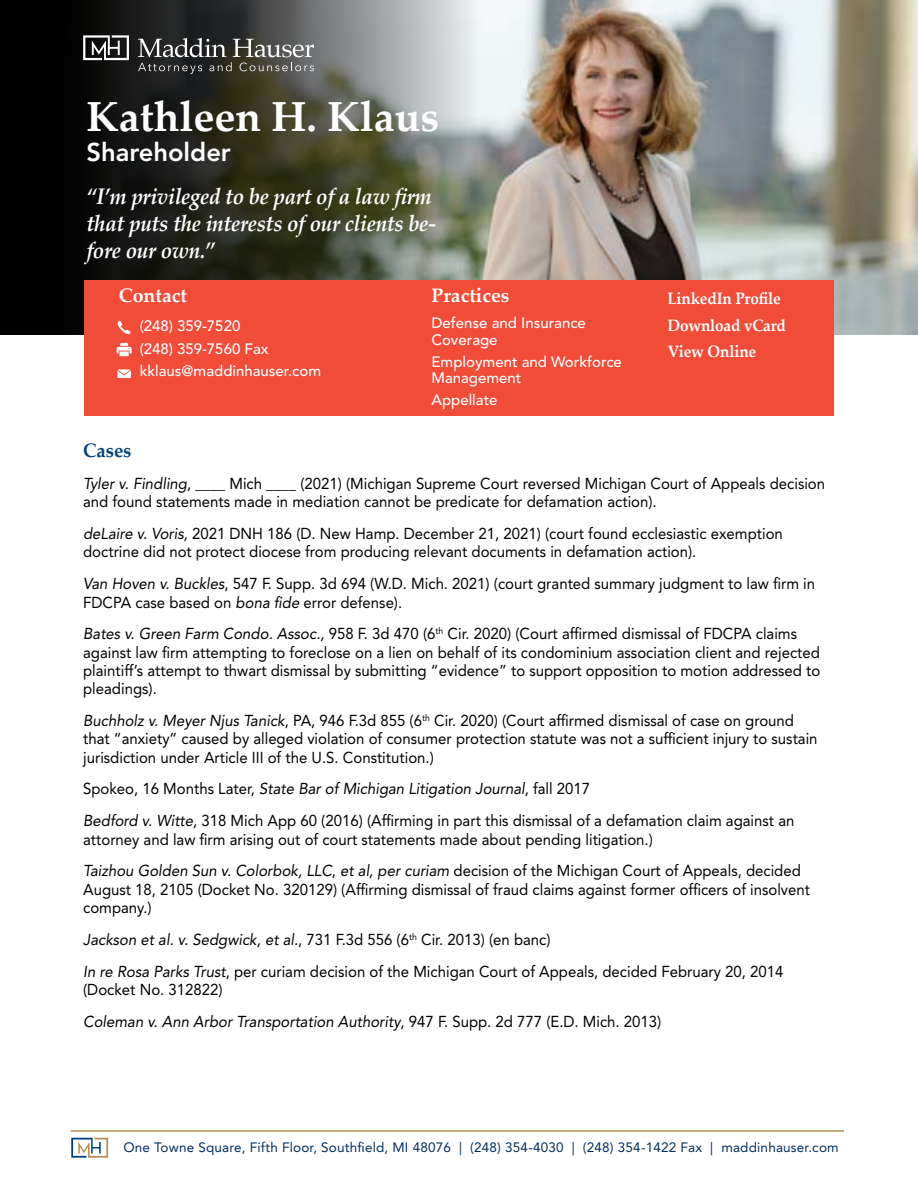
<style>
.page{position:relative;width:918px;height:1188px;background:#fff}
.page>*{position:absolute;margin:0;border:0;box-sizing:border-box;transform-origin:0 0}
.t1{font:700 42px "Palatino Linotype";color:#fff}
.t2{font:800 25.5px "Avenir LT Std";color:#fff}
.t3{font:italic 700 22.5px/27px "Palatino Linotype";letter-spacing:-.015em;color:#fff;scale:.92 1}
.t4{font:700 19.5px "Palatino Linotype";color:#fff}
.t5{font:700 19.5px "Palatino Linotype";color:#00427d;scale:.95 1}
.t6{font:700 16.5px/26.5px "Palatino Linotype";letter-spacing:-.01em;color:#fff;scale:.93 1}
.t7{font:15.75px/18.3px "Avenir LT Std";color:#000;scale:.95 1}
.t8{font:500 15px/22.5px "Avenir LT Std";color:#fff}
.t9{font:13.5px "Avenir LT Std";letter-spacing:.015em;color:#002e5c}
.s1{font-style:italic}
</style>
<div class="page">
<img style="left:477px;top:0;width:441px;height:335px">
<svg style="left:114px;top:0;width:363px;height:280px;background:#525449"></svg>
<div style="left:0;top:0;width:114px;height:335px;background:#000"></div>
<div style="left:84px;top:280px;width:750px;height:136px;background:#f04c38"></div>
<svg style="left:118px;top:321px;width:13px;height:13px"></svg>
<svg style="left:117px;top:343px;width:15px;height:13px"></svg>
<svg style="left:83px;top:35px;width:46px;height:25px"></svg>
<svg style="left:138px;top:38px;width:176px;height:36px;background:#595956"></svg>
<svg style="left:117px;top:369px;width:14px;height:9px"></svg>
<hr style="left:71px;top:1130px;width:773px;height:2px;background:#b59157">
<svg style="left:71px;top:1138px;width:37px;height:20px"></svg>
<h1 class="t1" style="left:86px;top:87px;width:354px">Kathleen H. Klaus</h1>
<h2 class="t2" style="left:86px;top:137px;width:146px">Shareholder</h2>
<h3 class="t3" style="left:86px;top:182px;width:382px">“I’m privileged to be part of a law firm that puts the interests of our clients be&shy;fore our own.”</h3>
<p class="t4" style="left:119px;top:282px;width:70px">Contact</p>
<p class="t8" style="left:140px;top:315px;width:183px">(248) 359-7520<br>(248) 359-7560 Fax kklaus@maddinhauser.com</p>
<p class="t4" style="left:431px;top:282px;width:79px">Practices</p>
<p class="t8" style="left:431px;top:315px;width:156px;line-height:16.5px">Defense and Insurance<br>Coverage</p>
<p class="t8" style="left:431px;top:353px;width:192px;line-height:16.5px">Employment and Workforce<br>Management</p>
<p class="t8" style="left:431px;top:389px;width:68px">Appellate</p>
<p class="t6" style="left:667px;top:285px;width:129px">LinkedIn Profile<br>Download vCard<br>View Online</p>
<p class="t5" style="left:83px;top:437px;width:52px">Cases</p>
<p class="t7" style="left:83px;top:475px;width:783px"><span class="s1">Tyler v. Findling,</span> ____ Mich ____ (2021) (Michigan Supreme Court reversed Michigan Court of Appeals decision and found statements made in mediation cannot be predicate for defamation action).</p>
<p class="t7" style="left:83px;top:525px;width:738px"><span class="s1">deLaire v. Voris,</span> 2021 DNH 186 (D. New Hamp. December 21, 2021) (court found ecclesiastic exemption doctrine did not protect diocese from producing relevant documents in defamation action).</p>
<p class="t7" style="left:83px;top:575px;width:772px"><span class="s1">Van Hoven v. Buckles</span>, 547 F. Supp. 3d 694 (W.D. Mich. 2021) (court granted summary judgment to law firm in<br>FDCPA case based on <span class="s1">bona fide</span> error defense).</p>
<p class="t7" style="left:83px;top:625px;width:777px"><span class="s1">Bates v. Green Farm Condo. Assoc.,</span> 958 F. 3d 470 (6<sup>th</sup> Cir. 2020) (Court affirmed dismissal of FDCPA claims against law firm attempting to foreclose on a lien on behalf of its condominium association client and rejected plaintiff’s attempt to thwart dismissal by submitting “evidence” to support opposition to motion addressed to pleadings).</p>
<p class="t7" style="left:83px;top:712px;width:775px"><span class="s1">Buchholz v. Meyer Njus Tanick</span>, PA, 946 F.3d 855 (6<sup>th</sup> Cir. 2020) (Court affirmed dismissal of case on ground that “anxiety” caused by alleged violation of consumer protection statute was not a sufficient injury to sustain jurisdiction under Article III of the U.S. Constitution.)</p>
<p class="t7" style="left:83px;top:773px;width:750px;line-height:31.8px">Spokeo, 16 Months Later, <span class="s1">State Bar of Michigan Litigation Journal</span>, fall 2017<br><span class="s1">Bedford v. Witte,</span> 318 Mich App 60 (2016) (Affirming in part this dismissal of a defamation claim against an</p>
<p class="t7" style="left:83px;top:823px;width:757px;line-height:31.8px">attorney and law firm arising out of court statements made about pending litigation.)<br><span class="s1">Taizhou Golden Sun v. Colorbok, LLC</span>, <span class="s1">et al, per curiam</span> decision of the Michigan Court of Appeals, decided</p>
<p class="t7" style="left:83px;top:880px;width:767px">August 18, 2105 (Docket No. 320129) (Affirming dismissal of fraud claims against former officers of insolvent company.)</p>
<p class="t7" style="left:83px;top:924px;width:739px;line-height:31.8px"><span class="s1">Jackson et al. v. Sedgwick, et al.</span>, 731 F.3d 556 (6<sup>th</sup> Cir. 2013) (en banc)<br><span class="s1">In re Rosa Parks Trust</span>, per curiam decision of the Michigan Court of Appeals, decided February 20, 2014</p>
<p class="t7" style="left:83px;top:974px;width:610px;line-height:31.8px">(Docket No. 312822)<br><span class="s1">Coleman v. Ann Arbor Transportation Authority</span>, 947 F. Supp. 2d 777 (E.D. Mich. 2013)</p>
<p class="t9" style="left:123px;top:1139px;width:717px">One Towne Square, Fifth Floor, Southfield, MI 48076 | (248) 354-4030 | (248) 354-1422 Fax | maddinhauser.com</p>
</div>
